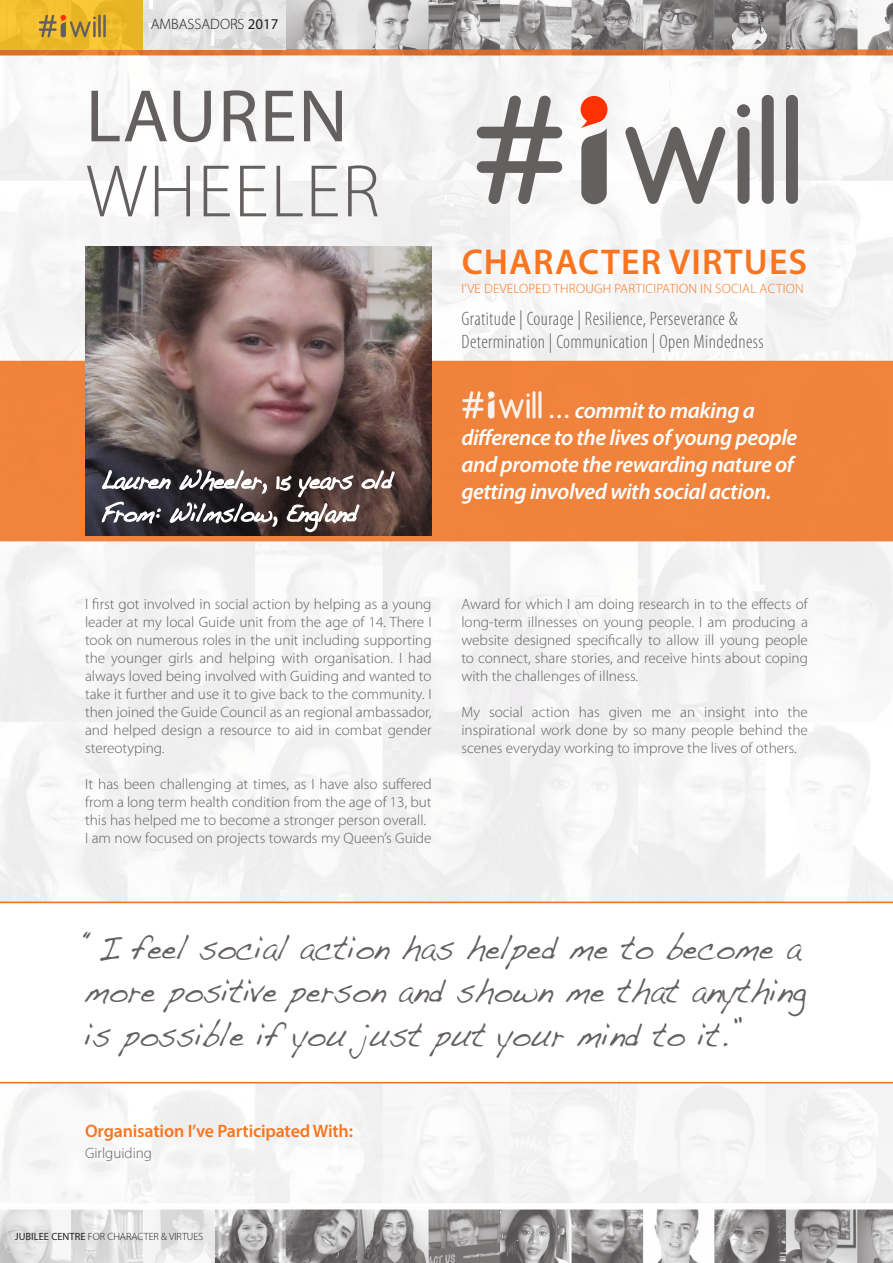
<style>
.page{position:relative;width:893px;height:1263px;background:#fff}
.page>*{position:absolute;margin:0;border:0;box-sizing:border-box;transform-origin:0 0}
.t1{font:300 75px "Myriad Pro";letter-spacing:.02em;color:#64605f}
.t2{font:75px "Myriad Pro";letter-spacing:.02em;color:#64605f}
.t3{font:600 36px "Myriad Pro";letter-spacing:.03em;color:#fa751f}
.t4{font:30.6px/43.5px "Dakota";color:#64605f;scale:.83 1}
.t5{font:italic 600 22.5px/27px "Myriad Pro";letter-spacing:-.02em;color:#fff}
.t6{font:300 condensed 19.5px/23.4px "Myriad Pro";letter-spacing:.02em;color:#64605f}
.t7{font:600 18px "Myriad Pro";letter-spacing:-.01em;color:#fa751f}
.t8{font:300 15px/18px "Myriad Pro";color:#64605f;text-align:justify}
.t9{font:300 15px "Myriad Pro";color:#231f20}
.t10{font:300 13.5px "Myriad Pro";letter-spacing:.02em;color:#fa751f}
.t11{font:300 10.5px "Myriad Pro";color:#231f20}
.s1{font-weight:400}
</style>
<div class="page">
<img style="left:0;top:0;width:893px;height:1262px">
<svg style="left:0;top:1206px;width:215px;height:57px"></svg>
<div style="left:0;top:0;width:143px;height:50px;background:linear-gradient(to right,#f5c02f,#ecb727)"></div>
<hr style="left:98px;top:15px;width:3px;height:22px;background:#64605f">
<hr style="left:103px;top:15px;width:3px;height:22px;background:#64605f">
<svg style="left:39px;top:15px;width:57px;height:22px"></svg>
<svg style="left:143px;top:0;width:143px;height:50px;background:#e5e4e4"></svg>
<img style="left:85px;top:247px;width:347px;height:289px">
<svg style="left:101px;top:468px;width:295px;height:65px;background:#5f5556"></svg>
<img style="left:463px;top:391px;width:78px;height:27px">
<svg style="left:581px;top:96px;width:26px;height:108px"></svg>
<svg style="left:625px;top:127px;width:101px;height:77px"></svg>
<div style="left:737px;top:127px;width:12px;height:77px;background:#64605f;border-radius:6px"></div>
<div style="left:762px;top:95px;width:12px;height:109px;background:#64605f;border-radius:6px"></div>
<div style="left:786px;top:95px;width:12px;height:109px;background:#64605f;border-radius:6px"></div>
<div style="left:737px;top:104px;width:13px;height:13px;background:#64605f;border-radius:50%"></div>
<svg style="left:477px;top:96px;width:85px;height:108px"></svg>
<p class="t9" style="left:151px;top:15px;width:129px">AMBASSADORS <span class="s1">2017</span></p>
<p class="t2" style="left:86px;top:70px;width:263px">LAUREN</p>
<p class="t1" style="left:86px;top:146px;width:296px">WHEELER</p>
<p class="t3" style="left:462px;top:239px;width:347px">CHARACTER VIRTUES</p>
<p class="t10" style="left:461px;top:280px;width:344px">I’VE DEVELOPED THROUGH PARTICIPATION IN SOCIAL ACTION</p>
<p class="t6" style="left:461px;top:306px;width:304px">Gratitude | Courage | Resilience, Perseverance &amp;<br>Determination | Communication | Open Mindedness</p>
<p class="t5" style="left:461px;top:397px;width:337px;text-indent:88px">… commit to making a difference to the lives of young people and promote the rewarding nature of getting involved with social action.</p>
<p class="t8" style="left:85px;top:595px;width:348px">I first got involved in social action by helping as a young leader at my local Guide unit from the age of 14. There I took on numerous roles in the unit including supporting the younger girls and helping with organisation. I had always loved being involved with Guiding and wanted to take it further and use it to give back to the community. I then joined the Guide Council as an regional ambassador, and helped design a resource to aid in combat gender stereotyping.</p>
<p class="t8" style="left:85px;top:775px;width:348px">It has been challenging at times, as I have also suffered from a long term health condition from the age of 13, but this has helped me to become a stronger person overall.</p>
<p class="t8" style="left:85px;top:829px;width:348px">I am now focused on projects towards my Queen’s Guide</p>
<p class="t8" style="left:461px;top:595px;width:348px">Award for which I am doing research in to the effects of long-term illnesses on young people. I am producing a website designed specifically to allow ill young people to connect, share stories, and receive hints about coping with the challenges of illness.</p>
<p class="t8" style="left:461px;top:703px;width:348px">My social action has given me an insight into the inspirational work done by so many people behind the scenes everyday working to improve the lives of others.</p>
<p class="t4" style="left:85px;top:929px;width:871px">“I feel social action has helped me to become a more positive person and shown me that anything is possible if you just put your mind to it.”</p>
<p class="t7" style="left:85px;top:1120px;width:269px">Organisation I’ve Participated With:</p>
<p class="t8" style="left:85px;top:1144px;width:68px">Girlguiding</p>
<p class="t11" style="left:15px;top:1230px;width:190px"><span class="s1">JUBILEE CENTRE</span> FOR CHARACTER &amp; VIRTUES</p>
</div>
